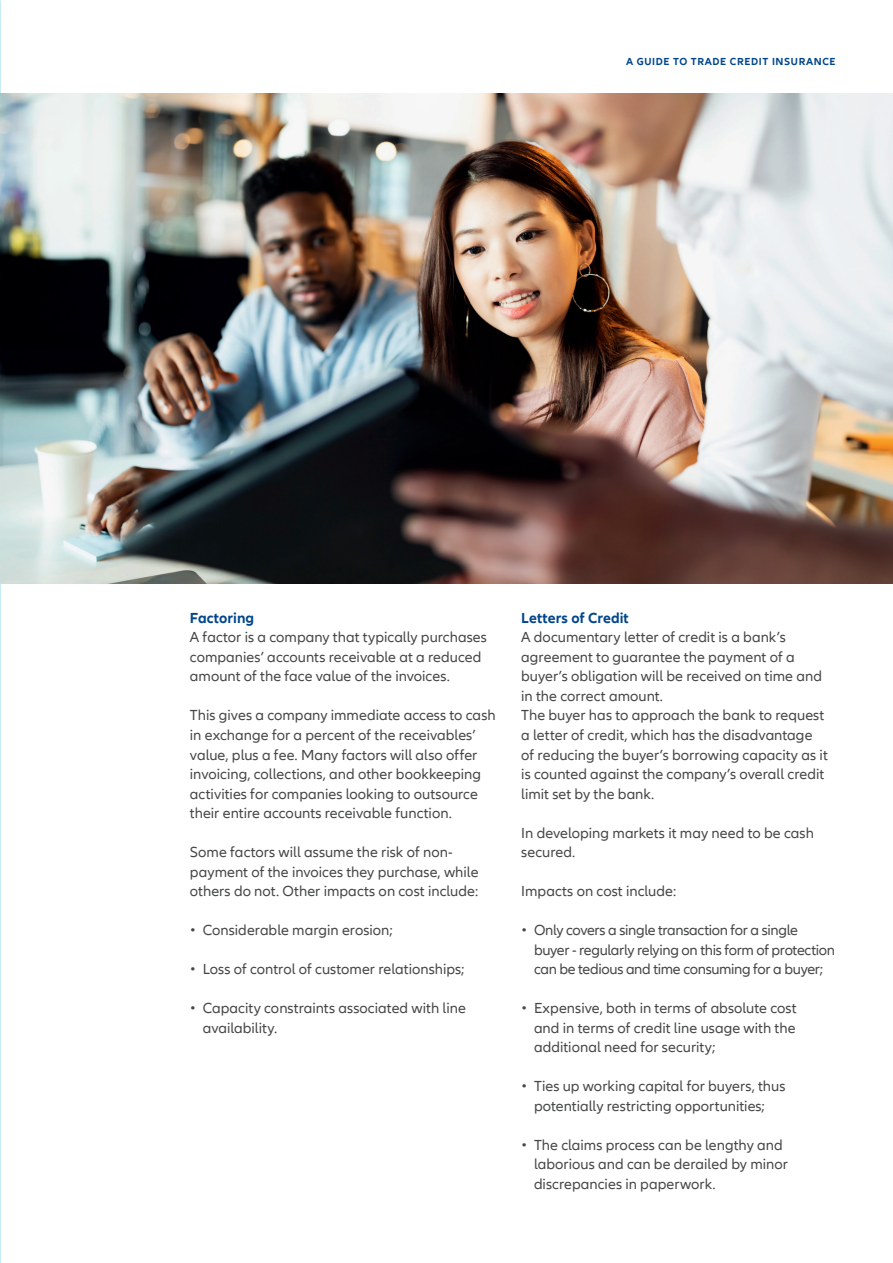
<style>
.page{position:relative;width:893px;height:1263px;background:#fff}
.page>*{position:absolute;margin:0;border:0;box-sizing:border-box;transform-origin:0 0}
.t1{font:15px/19.5px "Allianz Neo";letter-spacing:.005em;color:#454647}
.t2{font:15px/19.5px "Allianz Neo";letter-spacing:-.025em;color:#454647}
.t3{font:700 15px "Allianz Neo";letter-spacing:.005em;color:#01468c}
.t4{font:700 10.5px "Allianz Neo";letter-spacing:.06em;color:#01468c}
</style>
<div class="page">
<img style="left:0;top:94px;width:893px;height:490px">
<p class="t4" style="left:626px;top:56px;width:211px">A GUIDE TO TRADE CREDIT INSURANCE</p>
<p class="t3" style="left:190px;top:609px;width:66px">Factoring</p>
<p class="t1" style="left:190px;top:628px;width:299px">A factor is a company that typically purchases companies’ accounts receivable at a reduced amount of the face value of the invoices.</p>
<p class="t1" style="left:190px;top:706px;width:307px">This gives a company immediate access to cash in exchange for a percent of the receivables’ value, plus a fee. Many factors will also offer invoicing, collections, and other bookkeeping activities for companies looking to outsource their entire accounts receivable function.</p>
<p class="t1" style="left:190px;top:843px;width:290px">Some factors will assume the risk of non&shy;payment of the invoices they purchase, while others do not. Other impacts on cost include:</p>
<p class="t1" style="left:190px;top:921px;width:204px">• Considerable margin erosion;</p>
<p class="t1" style="left:190px;top:960px;width:276px">• Loss of control of customer relationships;</p>
<p class="t1" style="left:203px;top:999px;width:265px;text-indent:-13px">• Capacity constraints associated with line availability.</p>
<p class="t3" style="left:521px;top:609px;width:109px">Letters of Credit</p>
<p class="t1" style="left:521px;top:628px;width:308px">A documentary letter of credit is a bank’s agreement to guarantee the payment of a buyer’s obligation will be received on time and in the correct amount.<br>The buyer has to approach the bank to request a letter of credit, which has the disadvantage of reducing the buyer’s borrowing capacity as it is counted against the company’s overall credit limit set by the bank.</p>
<p class="t1" style="left:521px;top:823px;width:294px">In developing markets it may need to be cash secured.</p>
<p class="t1" style="left:521px;top:882px;width:156px">Impacts on cost include:</p>
<p class="t2" style="left:534px;top:921px;width:302px;text-indent:-13px">• Only covers a single transaction for a single buyer - regularly relying on this form of protection can be tedious and time consuming for a buyer;</p>
<p class="t1" style="left:534px;top:999px;width:264px;text-align:justify;text-indent:-13px">• Expensive, both in terms of absolute cost and in terms of credit line usage with the additional need for security;</p>
<p class="t1" style="left:521px;top:1077px;width:266px;text-align:center">• Ties up working capital for buyers, thus potentially restricting opportunities;</p>
<p class="t1" style="left:534px;top:1135px;width:255px;text-indent:-13px">• The claims process can be lengthy and laborious and can be derailed by minor discrepancies in paperwork.</p>
</div>
